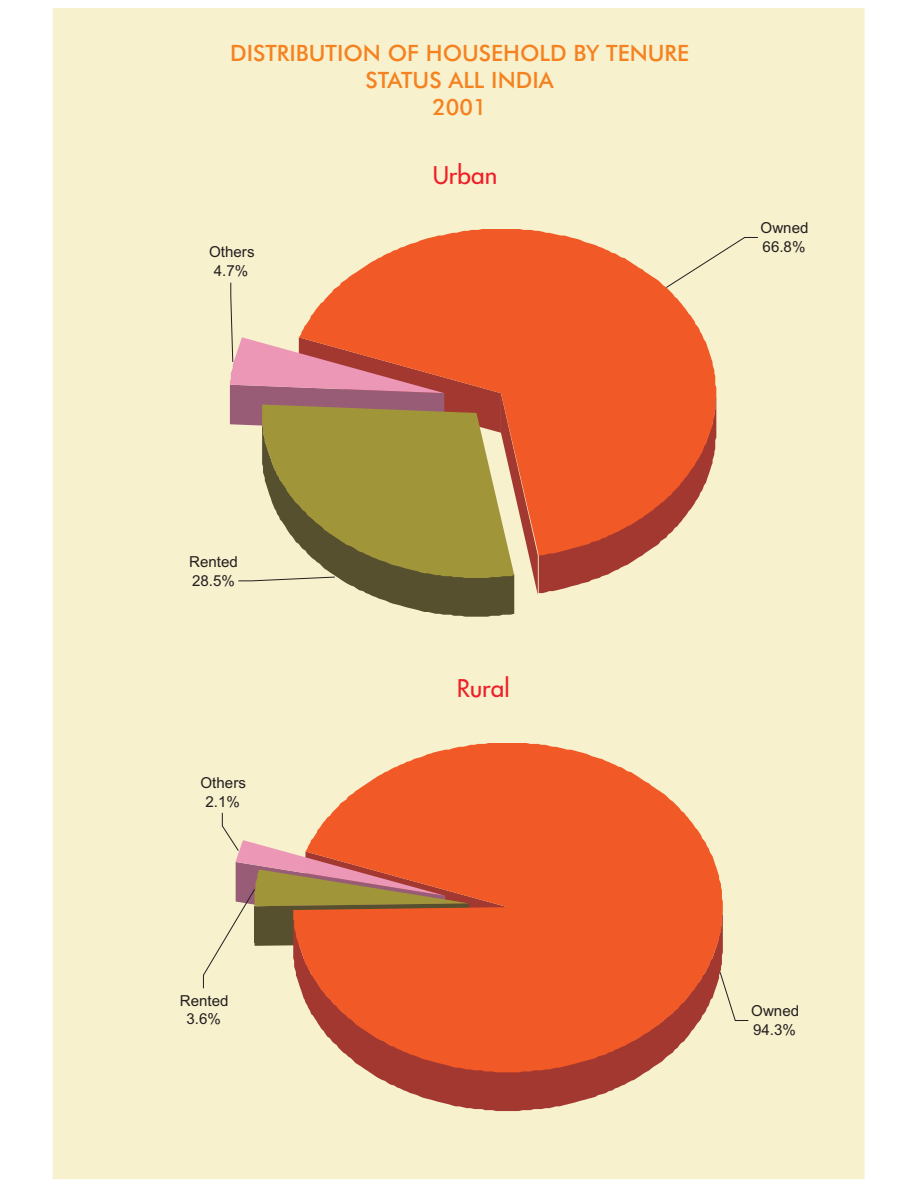
<style>
.page{position:relative;width:918px;height:1188px;background:#fff}
.page>*{position:absolute;margin:0;border:0;box-sizing:border-box;transform-origin:0 0}
.t1{font:100 30px "Futura";color:#ee2028}
.t2{font:500 22.5px/27px "Futura BT";color:#f58220;text-align:center}
.t3{font:15.15px/18.9px "Arial";color:#231f20}
</style>
<div class="page">
<svg style="left:299px;top:229px;width:417px;height:8px;background:#f6cfa7"></svg>
<svg style="left:262px;top:595px;width:252px;height:22px;background:#b4ad8b"></svg>
<svg style="left:230px;top:237px;width:529px;height:358px;background:#d78e60"></svg>
<svg style="left:203px;top:812px;width:90px;height:177px;background:#d8c9a9"></svg>
<svg style="left:293px;top:1072px;width:430px;height:39px;background:#d29f88"></svg>
<svg style="left:293px;top:743px;width:430px;height:329px;background:#e96e41"></svg>
<svg style="left:719px;top:971px;width:30px;height:50px"></svg>
<h2 class="t2" style="left:230px;top:42px;width:461px">DISTRIBUTION OF HOUSEHOLD BY TENURE<br>STATUS ALL INDIA<br>2001</h2>
<p class="t3" style="left:209px;top:244px;width:47px;text-align:center">Others<br>4.7%</p>
<h1 class="t1" style="left:433px;top:164px;width:66px">Urban</h1>
<p class="t3" style="left:761px;top:220px;width:49px">Owned<br>66.8%</p>
<p class="t3" style="left:189px;top:554px;width:50px">Rented<br>28.5%</p>
<p class="t3" style="left:201px;top:774px;width:47px;text-align:center">Others<br>2.1%</p>
<p class="t3" style="left:180px;top:992px;width:50px;text-align:center">Rented<br>3.6%</p>
<h1 class="t1" style="left:457px;top:677px;width:55px">Rural</h1>
<p class="t3" style="left:751px;top:1003px;width:49px">Owned<br>94.3%</p>
</div>
